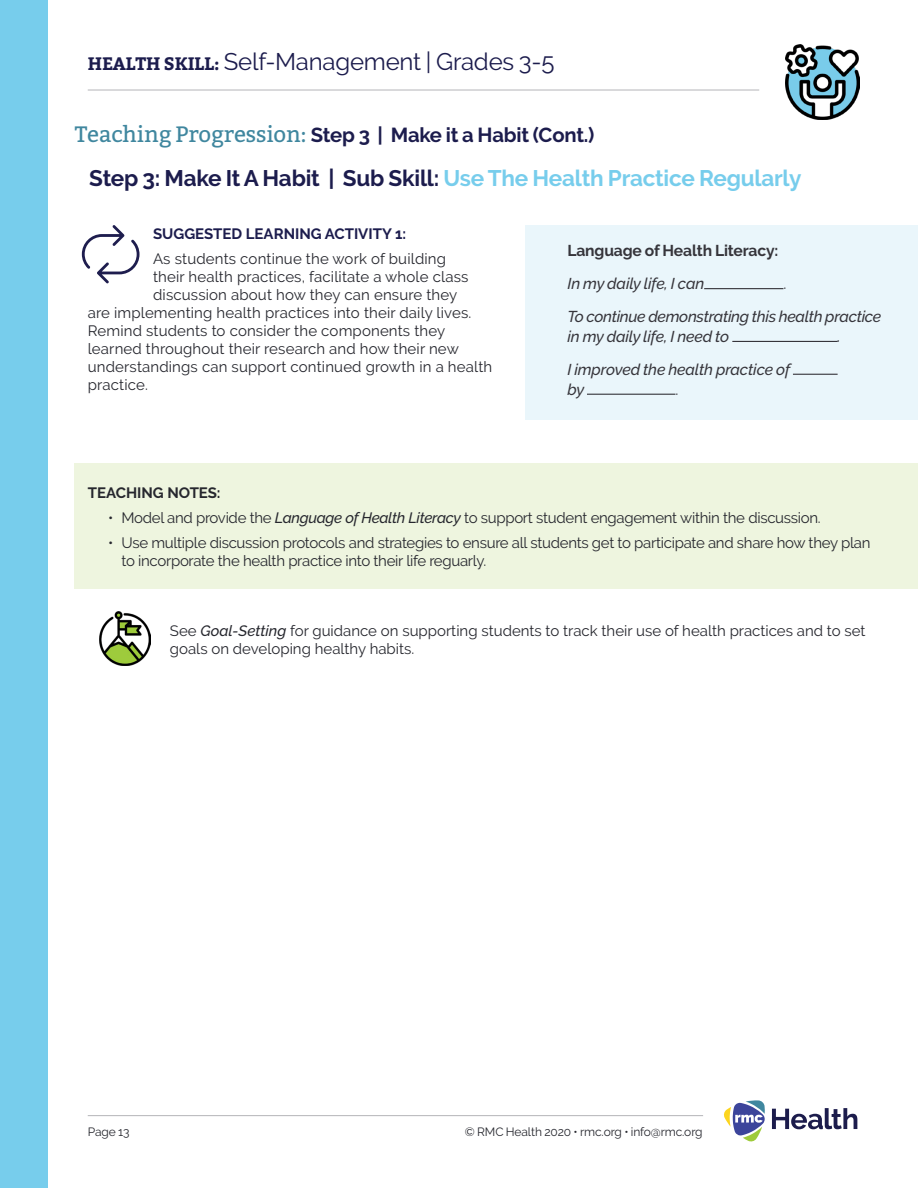
<style>
.page{position:relative;width:918px;height:1188px;background:#fff}
.page>*{position:absolute;margin:0;border:0;box-sizing:border-box;transform-origin:0 0}
.t1{font:24px "Raleway";letter-spacing:-.01em;color:#1c1c4d}
.Medium_Purple_Header{font:700 22.5px "Raleway";letter-spacing:-.01em;color:#77cdec}
.t2{font:700 20.25px "Raleway";letter-spacing:-.01em;color:#1c1c4d}
.t3{font:italic 500 15.75px/20px "Raleway";letter-spacing:-.02em;color:#36353b}
.t4{font:700 15.75px "Raleway";letter-spacing:-.01em;color:#36353b}
.t5{font:15.75px "Raleway";color:#36353b}
.Body_Copy{font:15px/18px "Raleway";color:#26272e}
.Body_Copy-2{font:15px/18px "Raleway";letter-spacing:-.02em;color:#26272e}
.Small_Purple_Header{font:700 15px "Raleway";color:#1c1c4d}
.Small_Purple_Header-2{font:700 15px "Raleway";color:#26272e}
.t6{font:12px "Raleway";letter-spacing:-.01em;color:#26272e}
.s1{font-family:"Bitter";font-weight:700;font-size:18px}
.s2{font-family:"Bitter";font-weight:400;font-size:22.35px;color:#40879f}
.s3{color:#1c1c4d}
.s4{font-weight:500;font-style:italic}
</style>
<div class="page">
<div style="left:0;top:0;width:47px;height:1188px;background:#77cdec"></div>
<svg style="left:724px;top:1100px;width:41px;height:42px"></svg>
<svg style="left:772px;top:1108px;width:85px;height:21px"></svg>
<hr style="left:88px;top:1115px;width:615px;height:1px;background:#b4b5b8">
<hr style="left:88px;top:90px;width:671px;height:1px;background:#b4b5b8">
<img style="left:785px;top:45px;width:74px;height:75px">
<div style="left:74px;top:463px;width:844px;height:126px;background:#eef5df"></div>
<div style="left:525px;top:225px;width:393px;height:195px;background:#eaf6fb"></div>
<hr style="left:704px;top:288px;width:79px;height:1px;background:#36353b">
<hr style="left:732px;top:341px;width:105px;height:1px;background:#36353b">
<hr style="left:793px;top:374px;width:45px;height:1px;background:#36353b">
<hr style="left:587px;top:394px;width:88px;height:1px;background:#36353b">
<svg style="left:82px;top:225px;width:58px;height:58px"></svg>
<img style="left:99px;top:612px;width:52px;height:53px">
<h1 class="t1" style="left:88px;top:47px;width:468px"><span class="s1">HEALTH SKILL:</span> Self-Management | Grades 3-5</h1>
<p class="t2" style="left:75px;top:124px;width:521px"><span class="s2">Teaching Progression:</span> Step 3 | Make it a Habit (Cont.)</p>
<p class="Medium_Purple_Header" style="left:89px;top:166px;width:714px"><span class="s3">Step 3: Make It A Habit | Sub Skill:</span> Use The Health Practice Regularly</p>
<p class="Small_Purple_Header" style="left:153px;top:226px;width:255px">SUGGESTED LEARNING ACTIVITY 1:</p>
<p class="Body_Copy" style="left:153px;top:250px;width:294px">As students continue the work of building</p>
<p class="Body_Copy" style="left:153px;top:268px;width:317px">their health practices, facilitate a whole class</p>
<p class="Body_Copy" style="left:153px;top:286px;width:306px">discussion about how they can ensure they</p>
<p class="Body_Copy" style="left:88px;top:304px;width:385px">are implementing health practices into their daily lives.</p>
<p class="Body_Copy" style="left:88px;top:322px;width:359px">Remind students to consider the components they</p>
<p class="Body_Copy" style="left:88px;top:340px;width:373px">learned throughout their research and how their new</p>
<p class="Body_Copy" style="left:88px;top:358px;width:406px">understandings can support continued growth in a health</p>
<p class="Body_Copy" style="left:88px;top:376px;width:62px">practice.</p>
<p class="t4" style="left:567px;top:242px;width:212px">Language of Health Literacy:</p>
<p class="t3" style="left:567px;top:273px;width:138px">In my daily life, I can</p>
<p class="t5" style="left:783px;top:274px;width:4px">.</p>
<p class="t3" style="left:567px;top:306px;width:315px">To continue demonstrating this health practice in my daily life, I need to</p>
<p class="t3" style="left:837px;top:326px;width:5px">.</p>
<p class="t3" style="left:567px;top:359px;width:224px">I improved the health practice of by</p>
<p class="t5" style="left:675px;top:380px;width:4px">.</p>
<p class="Small_Purple_Header-2" style="left:88px;top:484px;width:134px">TEACHING NOTES:</p>
<p class="Body_Copy-2" style="left:108px;top:509px;width:714px">• Model and provide the <span class="s4">Language of Health Literacy</span> to support student engagement within the discussion.</p>
<p class="Body_Copy-2" style="left:122px;top:533px;width:750px;text-indent:-14px">• Use multiple discussion protocols and strategies to ensure all students get to participate and share how they plan to incorporate the health practice into their life reguarly.</p>
<p class="Body_Copy" style="left:170px;top:621px;width:697px">See <span class="s4">Goal-Setting</span> for guidance on supporting students to track their use of health practices and to set goals on developing healthy habits.</p>
<p class="t6" style="left:88px;top:1125px;width:43px">Page 13</p>
<p class="t6" style="left:465px;top:1125px;width:239px">© RMC Health 2020 • rmc.org • info@rmc.org</p>
</div>
